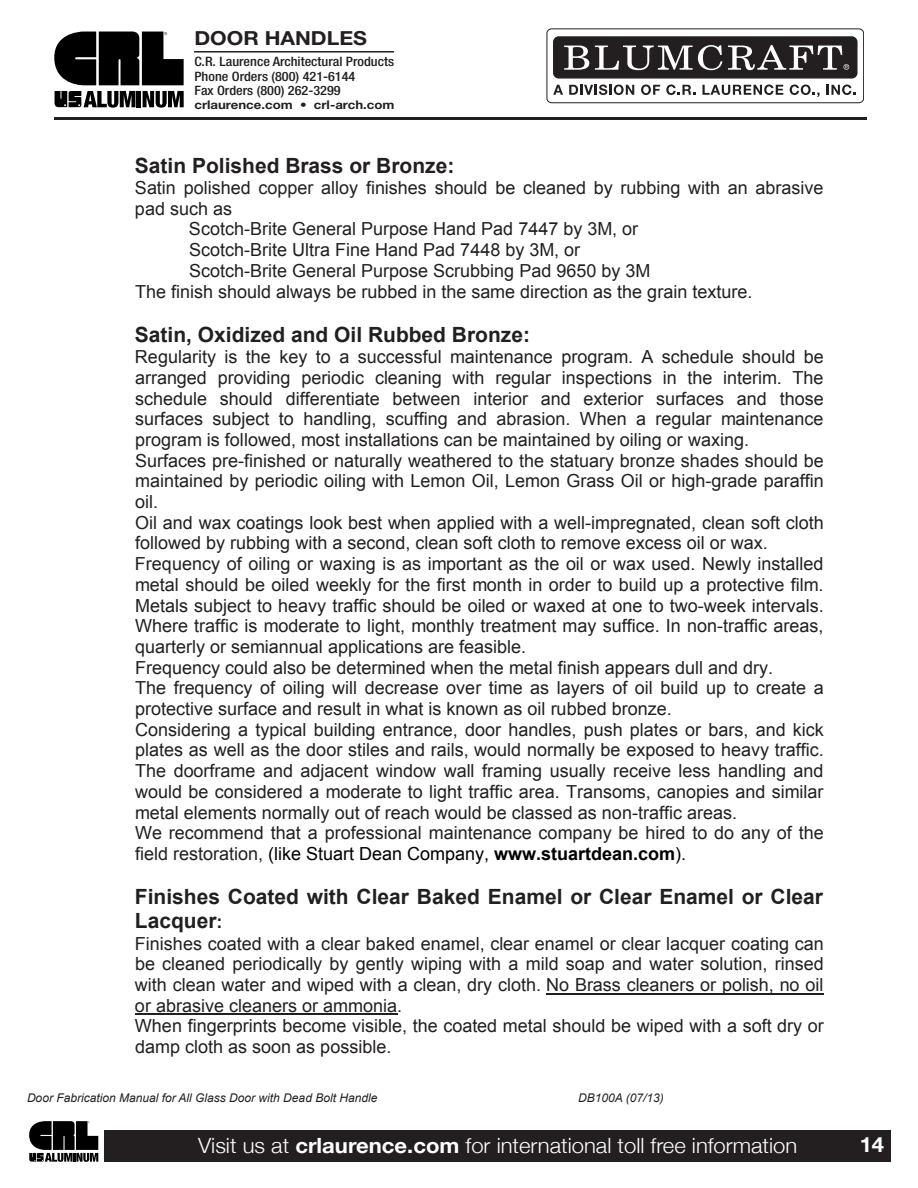
<style>
.page{position:relative;width:918px;height:1188px;background:#fff}
.page>*{position:absolute;margin:0;border:0;box-sizing:border-box;transform-origin:0 0}
.t1{font:700 21px/24.2px "Arial";color:#231f20}
.t2{font:300 21px "Helvetica Neue";color:#fff;scale:1.05 1}
.t3{font:700 21px "Helvetica Neue";color:#fff;scale:1.05 1}
.t4{font:700 19.35px "Helvetica Neue";color:#231f20;scale:1.1 1}
.t5{font:18px/20.7px "Arial";color:#231f20}
.t6{font:500 condensed 12.9px/14.2px "Helvetica Neue";color:#231f20;scale:1.1 1}
.t7{font:italic 12px "Arial";color:#231f20}
.t8{font:700 12px "Helvetica Neue";color:#231f20;scale:1.1 1}
.s1{color:#000}
.s2{font-weight:700;color:#000}
.s3{font-size:18px}
.s4{font-weight:700}
</style>
<div class="page">
<div style="left:104px;top:1130px;width:787px;height:32px;background:#231f20"></div>
<svg style="left:29px;top:1121px;width:69px;height:41px"></svg>
<hr style="left:137px;top:91px;width:4px;height:16px;background:#000">
<svg style="left:143px;top:91px;width:41px;height:17px"></svg>
<svg style="left:55px;top:91px;width:80px;height:17px"></svg>
<svg style="left:54px;top:32px;width:130px;height:53px"></svg>
<div style="left:547px;top:28px;width:317px;height:75px;border:1px solid #231f20;border-radius:5px"></div>
<svg style="left:553px;top:85px;width:10px;height:10px"></svg>
<svg style="left:569px;top:85px;width:65px;height:10px"></svg>
<svg style="left:641px;top:85px;width:19px;height:10px"></svg>
<svg style="left:666px;top:85px;width:29px;height:10px"></svg>
<svg style="left:702px;top:85px;width:81px;height:10px"></svg>
<svg style="left:790px;top:85px;width:30px;height:12px"></svg>
<svg style="left:827px;top:85px;width:29px;height:10px"></svg>
<div style="left:554px;top:37px;width:303px;height:41px;background:#231f20;border-radius:5px"></div>
<div style="left:553px;top:36px;width:305px;height:43px;border:1px solid #231f20;border-radius:5px"></div>
<svg style="left:564px;top:46px;width:25px;height:24px"></svg>
<svg style="left:595px;top:45px;width:127px;height:25px"></svg>
<svg style="left:728px;top:45px;width:121px;height:25px"></svg>
<hr style="left:194px;top:51px;width:200px;height:2px;background:#231f20">
<hr style="left:54px;top:117px;width:813px;height:3px;background:#231f20">
<hr style="left:546px;top:993px;width:277px;height:1px;background:#231f20">
<hr style="left:135px;top:1014px;width:262px;height:1px;background:#231f20">
<p class="t4" style="left:194px;top:32px;width:158px">DOOR HANDLES</p>
<p class="t6" style="left:194px;top:56px;width:183px">C.R. Laurence Architectural Products<br>Phone Orders (800) 421-6144<br>Fax Orders (800) 262-3299</p>
<p class="t8" style="left:194px;top:100px;width:183px">crlaurence.com • crl-arch.com</p>
<p class="t1" style="left:135px;top:154px;width:321px">Satin Polished Brass or Bronze:</p>
<p class="t5" style="left:135px;top:177px;width:690px">Satin polished copper alloy finishes should be cleaned by rubbing with an abrasive</p>
<p class="t5" style="left:135px;top:198px;width:99px">pad such as</p>
<p class="t5" style="left:189px;top:219px;width:451px">Scotch-Brite General Purpose Hand Pad 7447 by 3M, or</p>
<p class="t5" style="left:189px;top:240px;width:393px">Scotch-Brite Ultra Fine Hand Pad 7448 by 3M, or</p>
<p class="t5" style="left:189px;top:260px;width:463px">Scotch-Brite General Purpose Scrubbing Pad 9650 by 3M</p>
<p class="t5" style="left:135px;top:281px;width:619px">The finish should always be rubbed in the same direction as the grain texture.</p>
<p class="t1" style="left:135px;top:323px;width:397px">Satin, Oxidized and Oil Rubbed Bronze:</p>
<p class="t5" style="left:135px;top:347px;width:691px">Regularity is the key to a successful maintenance program. A schedule should be arranged providing periodic cleaning with regular inspections in the interim. The schedule should differentiate between interior and exterior surfaces and those surfaces subject to handling, scuffing and abrasion. When a regular maintenance program is followed, most installations can be maintained by oiling or waxing.<br>Surfaces pre-finished or naturally weathered to the statuary bronze shades should be maintained by periodic oiling with Lemon Oil, Lemon Grass Oil or high-grade paraffin oil.<br>Oil and wax coatings look best when applied with a well-impregnated, clean soft cloth followed by rubbing with a second, clean soft cloth to remove excess oil or wax.<br>Frequency of oiling or waxing is as important as the oil or wax used. Newly installed metal should be oiled weekly for the first month in order to build up a protective film.<br>Metals subject to heavy traffic should be oiled or waxed at one to two-week intervals.<br>Where traffic is moderate to light, monthly treatment may suffice. In non-traffic areas, quarterly or semiannual applications are feasible.<br>Frequency could also be determined when the metal finish appears dull and dry.<br>The frequency of oiling will decrease over time as layers of oil build up to create a protective surface and result in what is known as oil rubbed bronze.<br>Considering a typical building entrance, door handles, push plates or bars, and kick plates as well as the door stiles and rails, would normally be exposed to heavy traffic.<br>The doorframe and adjacent window wall framing usually receive less handling and would be considered a moderate to light traffic area. Transoms, canopies and similar metal elements normally out of reach would be classed as non-traffic areas.<br>We recommend that a professional maintenance company be hired to do any of the field restoration, <span class="s1">(like Stuart Dean Company,</span> <span class="s2">www.stuartdean.com</span><span class="s1">).</span></p>
<p class="t1" style="left:135px;top:885px;width:690px">Finishes Coated with Clear Baked Enamel or Clear Enamel or Clear<br>Lacquer<span class="s3">:</span></p>
<p class="t5" style="left:135px;top:933px;width:690px">Finishes coated with a clear baked enamel, clear enamel or clear lacquer coating can be cleaned periodically by gently wiping with a mild soap and water solution, rinsed with clean water and wiped with a clean, dry cloth. No Brass cleaners or polish, no oil or abrasive cleaners or ammonia.<br>When fingerprints become visible, the coated metal should be wiped with a soft dry or damp cloth as soon as possible.</p>
<p class="t7" style="left:27px;top:1091px;width:352px">Door Fabrication Manual for All Glass Door with Dead Bolt Handle</p>
<p class="t7" style="left:578px;top:1091px;width:87px">DB100A (07/13)</p>
<p class="t2" style="left:198px;top:1132px;width:572px">Visit us at <span class="s4">crlaurence.com</span> for international toll free information</p>
<p class="t3" style="left:860px;top:1132px;width:25px">14</p>
</div>
